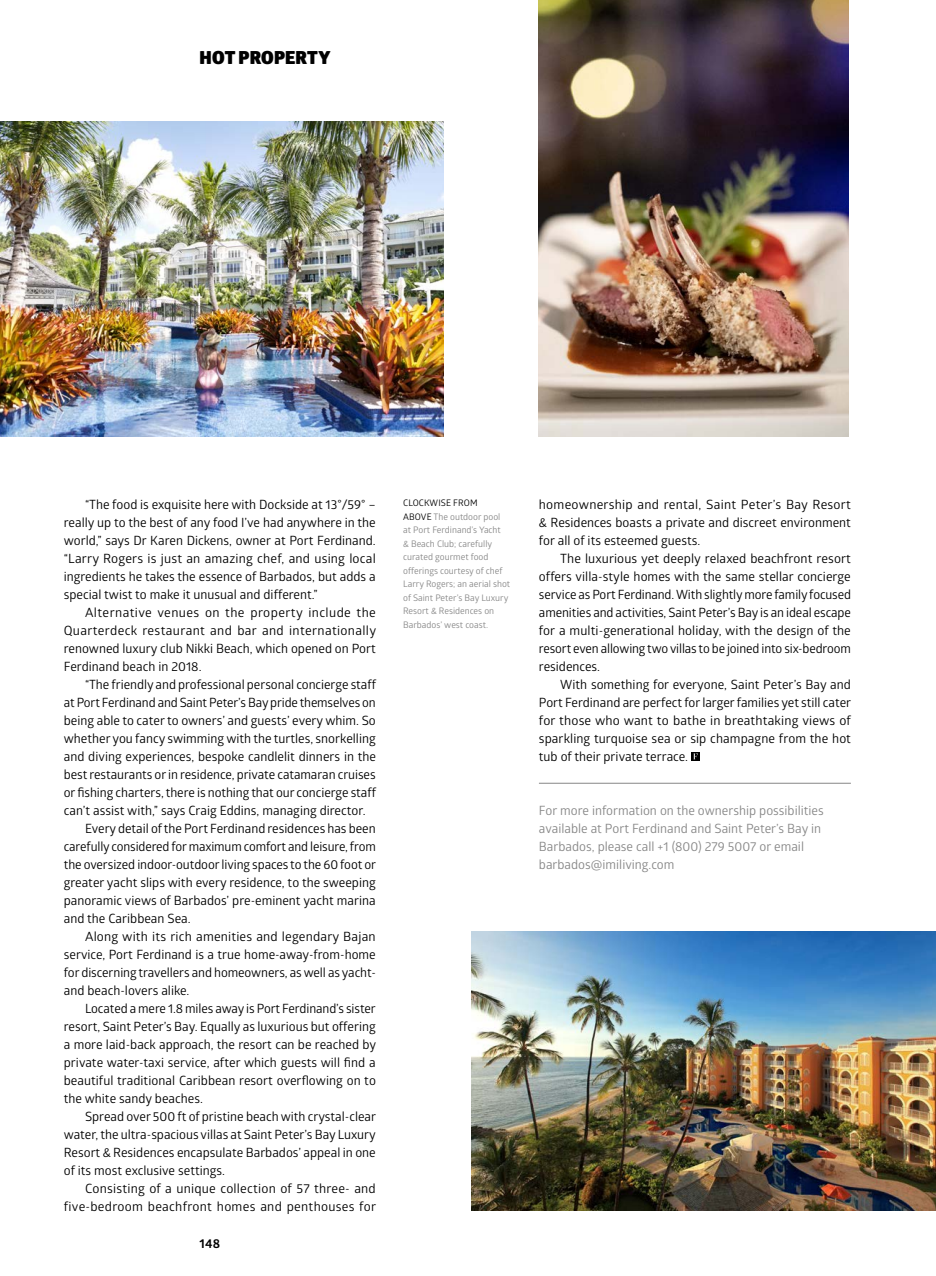
<style>
.page{position:relative;width:936px;height:1276px;background:#fff}
.page>*{position:absolute;margin:0;border:0;box-sizing:border-box;transform-origin:0 0}
.t1{font:900 18px "Glober";letter-spacing:.005em;color:#000}
.t2{font:12.75px/18px "Glober";color:#000;text-align:justify}
.t3{font:12.75px/18px "Glober";color:#878787}
.t4{font:12.75px "Glober";letter-spacing:.02em;color:#000}
.t5{font:700 12.75px "Glober";color:#000}
.t6{font:9px/13.5px "Glober";color:#878787}
.s1{color:#000}
</style>
<div class="page">
<hr style="left:539px;top:783px;width:311px;height:1px;background:#878787">
<svg style="left:691px;top:752px;width:8px;height:8px"></svg>
<svg style="left:693px;top:753px;width:4px;height:6px"></svg>
<img style="left:0;top:121px;width:443px;height:315px">
<img style="left:539px;top:0;width:309px;height:436px">
<img style="left:471px;top:931px;width:464px;height:279px">
<h1 class="t1" style="left:200px;top:43px;width:132px">HOT PROPERTY</h1>
<p class="t2" style="left:64px;top:494px;width:313px;text-indent:21px">“The food is exquisite here with Dockside at 13˚/59˚ – really up to the best of any food I’ve had anywhere in the world,” says Dr Karen Dickens, owner at Port Ferdinand. “Larry Rogers is just an amazing chef, and using local ingredients he takes the essence of Barbados, but adds a special twist to make it unusual and different.”</p>
<p class="t2" style="left:64px;top:602px;width:314px;text-indent:21px">Alternative venues on the property include the Quarterdeck restaurant and bar and internationally renowned luxury club Nikki Beach, which opened on Port Ferdinand beach in 2018.</p>
<p class="t2" style="left:85px;top:674px;width:292px">“The friendly and professional personal concierge staff</p>
<p class="t2" style="left:64px;top:692px;width:313px">at Port Ferdinand and Saint Peter’s Bay pride themselves on</p>
<p class="t2" style="left:64px;top:710px;width:313px">being able to cater to owners’ and guests’ every whim. So</p>
<p class="t2" style="left:64px;top:728px;width:313px">whether you fancy swimming with the turtles, snorkelling</p>
<p class="t2" style="left:64px;top:746px;width:313px">and diving experiences, bespoke candlelit dinners in the</p>
<p class="t2" style="left:64px;top:764px;width:313px">best restaurants or in residence, private catamaran cruises</p>
<p class="t2" style="left:64px;top:782px;width:314px">or fishing charters, there is nothing that our concierge staff</p>
<p class="t2" style="left:64px;top:800px;width:303px">can’t assist with,” says Craig Eddins, managing director.</p>
<p class="t2" style="left:85px;top:818px;width:292px">Every detail of the Port Ferdinand residences has been</p>
<p class="t2" style="left:64px;top:836px;width:313px">carefully considered for maximum comfort and leisure, from</p>
<p class="t2" style="left:64px;top:854px;width:314px">the oversized indoor-outdoor living spaces to the 60 foot or</p>
<p class="t2" style="left:64px;top:872px;width:313px">greater yacht slips with every residence, to the sweeping</p>
<p class="t2" style="left:64px;top:890px;width:313px">panoramic views of Barbados’ pre-eminent yacht marina</p>
<p class="t2" style="left:64px;top:908px;width:128px">and the Caribbean Sea.</p>
<p class="t2" style="left:85px;top:926px;width:292px">Along with its rich amenities and legendary Bajan</p>
<p class="t2" style="left:64px;top:944px;width:313px">service, Port Ferdinand is a true home-away-from-home</p>
<p class="t2" style="left:64px;top:962px;width:313px">for discerning travellers and homeowners, as well as yacht-</p>
<p class="t2" style="left:64px;top:980px;width:127px">and beach-lovers alike.</p>
<p class="t2" style="left:85px;top:998px;width:292px">Located a mere 1.8 miles away is Port Ferdinand’s sister</p>
<p class="t2" style="left:64px;top:1016px;width:313px">resort, Saint Peter’s Bay. Equally as luxurious but offering</p>
<p class="t2" style="left:64px;top:1034px;width:314px">a more laid-back approach, the resort can be reached by</p>
<p class="t2" style="left:64px;top:1052px;width:313px">private water-taxi service, after which guests will find a</p>
<p class="t2" style="left:64px;top:1070px;width:313px">beautiful traditional Caribbean resort overflowing on to</p>
<p class="t2" style="left:64px;top:1088px;width:141px">the white sandy beaches.</p>
<p class="t2" style="left:85px;top:1106px;width:292px">Spread over 500 ft of pristine beach with crystal-clear</p>
<p class="t2" style="left:64px;top:1124px;width:313px">water, the ultra-spacious villas at Saint Peter’s Bay Luxury</p>
<p class="t2" style="left:64px;top:1142px;width:313px">Resort &amp; Residences encapsulate Barbados’ appeal in one</p>
<p class="t2" style="left:64px;top:1160px;width:163px">of its most exclusive settings.</p>
<p class="t2" style="left:85px;top:1178px;width:292px">Consisting of a unique collection of 57 three- and</p>
<p class="t4" style="left:64px;top:1197px;width:314px">five-bedroom beachfront homes and penthouses for</p>
<p class="t5" style="left:199px;top:1235px;width:22px">148</p>
<p class="t6" style="left:403px;top:496px;width:109px"><span class="s1">CLOCKWISE FROM<br>ABOVE</span> The outdoor pool at Port Ferdinand’s Yacht<br>&amp; Beach Club; carefully curated gourmet food offerings courtesy of chef<br>Larry Rogers; an aerial shot of Saint Peter’s Bay Luxury<br>Resort &amp; Residences on<br>Barbados’ west coast.</p>
<p class="t2" style="left:539px;top:494px;width:313px">homeownership and rental, Saint Peter’s Bay Resort &amp; Residences boasts a private and discreet environment for all of its esteemed guests.</p>
<p class="t2" style="left:539px;top:548px;width:313px;text-indent:21px">The luxurious yet deeply relaxed beachfront resort offers villa-style homes with the same stellar concierge service as Port Ferdinand. With slightly more family focused amenities and activities, Saint Peter’s Bay is an ideal escape for a multi-generational holiday, with the design of the resort even allowing two villas to be joined into six-bedroom residences.</p>
<p class="t2" style="left:539px;top:674px;width:314px;text-indent:21px">With something for everyone, Saint Peter’s Bay and Port Ferdinand are perfect for larger families yet still cater for those who want to bathe in breathtaking views of sparkling turquoise sea or sip champagne from the hot tub of their private terrace.</p>
<p class="t3" style="left:539px;top:800px;width:286px">For more information on the ownership possibilities available at Port Ferdinand and Saint Peter’s Bay in Barbados, please call +1 (800) 279 5007 or email barbados@imiliving.com</p>
</div>
